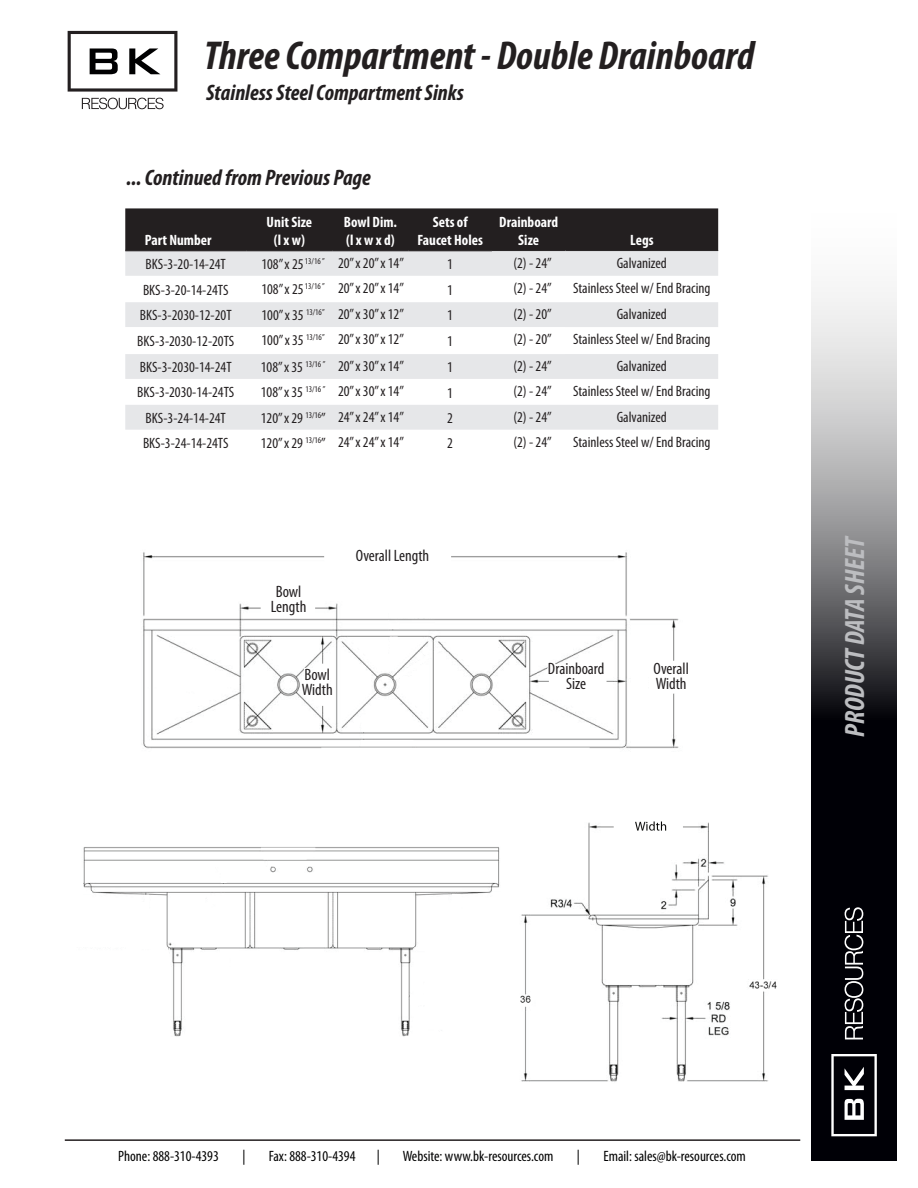
<style>
.page{position:relative;width:918px;height:1188px;background:#fff}
.page>*{position:absolute;margin:0;border:0;box-sizing:border-box;transform-origin:0 0}
.t1{font:italic 700 condensed 40.5px "Myriad Pro";color:#231f20}
.t2{font:italic 700 condensed 28.05px "Myriad Pro";letter-spacing:-.005em;color:#bcbdc0}
.t3{font:italic 700 condensed 22.5px "Myriad Pro";color:#231f20}
.t4{font:condensed 16.5px/15px "Myriad Pro";color:#231f20}
.t5{font:condensed 15px "Myriad Pro";color:#231f20}
.t6{font:condensed 15px "Myriad Pro";color:#000001}
.t7{font:700 condensed 15px/18px "Myriad Pro";color:#fff;text-align:center}
</style>
<div class="page">
<svg style="left:811px;top:292px;width:86px;height:869px;background:#505054"></svg>
<svg style="left:845px;top:907px;width:18px;height:132px"></svg>
<svg style="left:831px;top:1054px;width:46px;height:82px"></svg>
<hr style="left:65px;top:1139px;width:735px;height:2px;background:#231f20">
<img style="left:83px;top:847px;width:417px;height:190px">
<img style="left:520px;top:821px;width:257px;height:261px">
<img style="left:143px;top:552px;width:536px;height:197px">
<svg style="left:545px;top:596px;width:62px;height:134px"></svg>
<svg style="left:299px;top:622px;width:36px;height:127px"></svg>
<svg style="left:82px;top:98px;width:82px;height:11px"></svg>
<svg style="left:68px;top:31px;width:109px;height:61px"></svg>
<div style="left:125px;top:208px;width:593px;height:42px;background:#231f20"></div>
<svg style="left:125px;top:251px;width:593px;height:179px;fill:#e6e7e9"></svg>
<svg style="left:125px;top:327px;width:440px;height:27px"></svg>
<hr style="left:492px;top:250px;width:73px;height:1px;background:#231f20">
<hr style="left:565px;top:250px;width:153px;height:1px;background:#231f20">
<hr style="left:125px;top:250px;width:121px;height:1px;background:#231f20">
<hr style="left:125px;top:251px;width:121px;height:1px;background:#231f20">
<hr style="left:246px;top:250px;width:87px;height:1px;background:#231f20">
<hr style="left:246px;top:251px;width:87px;height:1px;background:#231f20">
<hr style="left:333px;top:250px;width:75px;height:1px;background:#231f20">
<hr style="left:333px;top:251px;width:75px;height:1px;background:#231f20">
<hr style="left:408px;top:250px;width:84px;height:1px;background:#231f20">
<hr style="left:408px;top:251px;width:84px;height:1px;background:#231f20">
<h1 class="t1" style="left:204px;top:31px;width:552px">Three Compartment - Double Drainboard</h1>
<h3 class="t3" style="left:206px;top:79px;width:259px">Stainless Steel Compartment Sinks</h3>
<h3 class="t3" style="left:126px;top:163px;width:246px">... Continued from Previous Page</h3>
<p class="t7" style="left:145px;top:230px;width:68px">Part Number</p>
<p class="t7" style="left:267px;top:212px;width:47px">Unit Size (l x w)</p>
<p class="t7" style="left:344px;top:212px;width:55px;text-align:left">Bowl Dim. (l x w x d)</p>
<p class="t7" style="left:417px;top:212px;width:67px">Sets of<br>Faucet Holes</p>
<p class="t7" style="left:499px;top:212px;width:60px">Drainboard<br>Size</p>
<p class="t7" style="left:630px;top:230px;width:25px">Legs</p>
<p class="t5" style="left:146px;top:255px;width:82px">BKS-3-20-14-24T</p>
<p class="t5" style="left:261px;top:254px;width:144px">108” x 25 <sup>13/16</sup> <sup>”</sup> 20” x 20” x 14”</p>
<p class="t5" style="left:447px;top:255px;width:7px">1</p>
<p class="t5" style="left:513px;top:254px;width:40px">(2) - 24”</p>
<p class="t5" style="left:617px;top:254px;width:52px">Galvanized</p>
<p class="t5" style="left:143px;top:281px;width:87px">BKS-3-20-14-24TS</p>
<p class="t5" style="left:261px;top:279px;width:144px">108” x 25 <sup>13/16</sup> <sup>”</sup> 20” x 20” x 14”</p>
<p class="t5" style="left:447px;top:281px;width:7px">1</p>
<p class="t5" style="left:513px;top:279px;width:40px">(2) - 24”</p>
<p class="t5" style="left:573px;top:279px;width:139px">Stainless Steel w/ End Bracing</p>
<p class="t5" style="left:140px;top:306px;width:93px">BKS-3-2030-12-20T</p>
<p class="t5" style="left:262px;top:305px;width:144px">100” x 35 <sup>13/16”</sup> 20” x 30” x 12”</p>
<p class="t5" style="left:447px;top:306px;width:7px">1</p>
<p class="t5" style="left:513px;top:305px;width:40px">(2) - 20”</p>
<p class="t5" style="left:617px;top:305px;width:52px">Galvanized</p>
<p class="t5" style="left:137px;top:332px;width:99px">BKS-3-2030-12-20TS</p>
<p class="t5" style="left:262px;top:330px;width:144px">100” x 35 <sup>13/16”</sup> 20” x 30” x 12”</p>
<p class="t5" style="left:447px;top:332px;width:7px">1</p>
<p class="t5" style="left:513px;top:330px;width:40px">(2) - 20”</p>
<p class="t5" style="left:573px;top:330px;width:139px">Stainless Steel w/ End Bracing</p>
<p class="t5" style="left:140px;top:358px;width:93px">BKS-3-2030-14-24T</p>
<p class="t5" style="left:261px;top:357px;width:145px">108” x 35 <sup>13/16</sup> <sup>”</sup> 20” x 30” x 14”</p>
<p class="t5" style="left:447px;top:358px;width:7px">1</p>
<p class="t5" style="left:513px;top:357px;width:40px">(2) - 24”</p>
<p class="t5" style="left:617px;top:357px;width:52px">Galvanized</p>
<p class="t5" style="left:137px;top:383px;width:99px">BKS-3-2030-14-24TS</p>
<p class="t5" style="left:261px;top:382px;width:145px">108” x 35 <sup>13/16</sup> <sup>”</sup> 20” x 30” x 14”</p>
<p class="t5" style="left:447px;top:383px;width:7px">1</p>
<p class="t5" style="left:513px;top:382px;width:40px">(2) - 24”</p>
<p class="t5" style="left:573px;top:382px;width:139px">Stainless Steel w/ End Bracing</p>
<p class="t5" style="left:146px;top:409px;width:82px">BKS-3-24-14-24T</p>
<p class="t5" style="left:261px;top:408px;width:145px">120” x 29 <sup>13/16</sup>” 24” x 24” x 14”</p>
<p class="t5" style="left:447px;top:409px;width:7px">2</p>
<p class="t5" style="left:513px;top:408px;width:40px">(2) - 24”</p>
<p class="t5" style="left:617px;top:408px;width:52px">Galvanized</p>
<p class="t5" style="left:143px;top:434px;width:87px">BKS-3-24-14-24TS</p>
<p class="t5" style="left:261px;top:433px;width:145px">120” x 29 <sup>13/16</sup>” 24” x 24” x 14”</p>
<p class="t5" style="left:447px;top:434px;width:7px">2</p>
<p class="t5" style="left:513px;top:433px;width:40px">(2) - 24”</p>
<p class="t5" style="left:573px;top:433px;width:139px">Stainless Steel w/ End Bracing</p>
<p class="t4" style="left:271px;top:584px;width:37px">Bowl<br>Length</p>
<p class="t4" style="left:302px;top:667px;width:32px">Bowl<br>Width</p>
<p class="t4" style="left:356px;top:548px;width:75px">Overall Length</p>
<p class="t4" style="left:548px;top:661px;width:58px;text-align:center">Drainboard<br>Size</p>
<p class="t4" style="left:654px;top:661px;width:37px">Overall<br>Width</p>
<h2 class="t2" style="left:837px;top:737px;width:203px;rotate:-90deg">PRODUCT DATA SHEET</h2>
<p class="t6" style="left:118px;top:1147px;width:102px">Phone: 888-310-4393</p>
<p class="t6" style="left:242px;top:1147px;width:5px">|</p>
<p class="t6" style="left:269px;top:1147px;width:88px">Fax: 888-310-4394</p>
<p class="t6" style="left:377px;top:1147px;width:5px">|</p>
<p class="t6" style="left:403px;top:1147px;width:152px">Website: www.bk-resources.com</p>
<p class="t6" style="left:577px;top:1147px;width:5px">|</p>
<p class="t6" style="left:604px;top:1147px;width:144px">Email: sales@bk-resources.com</p>
</div>
